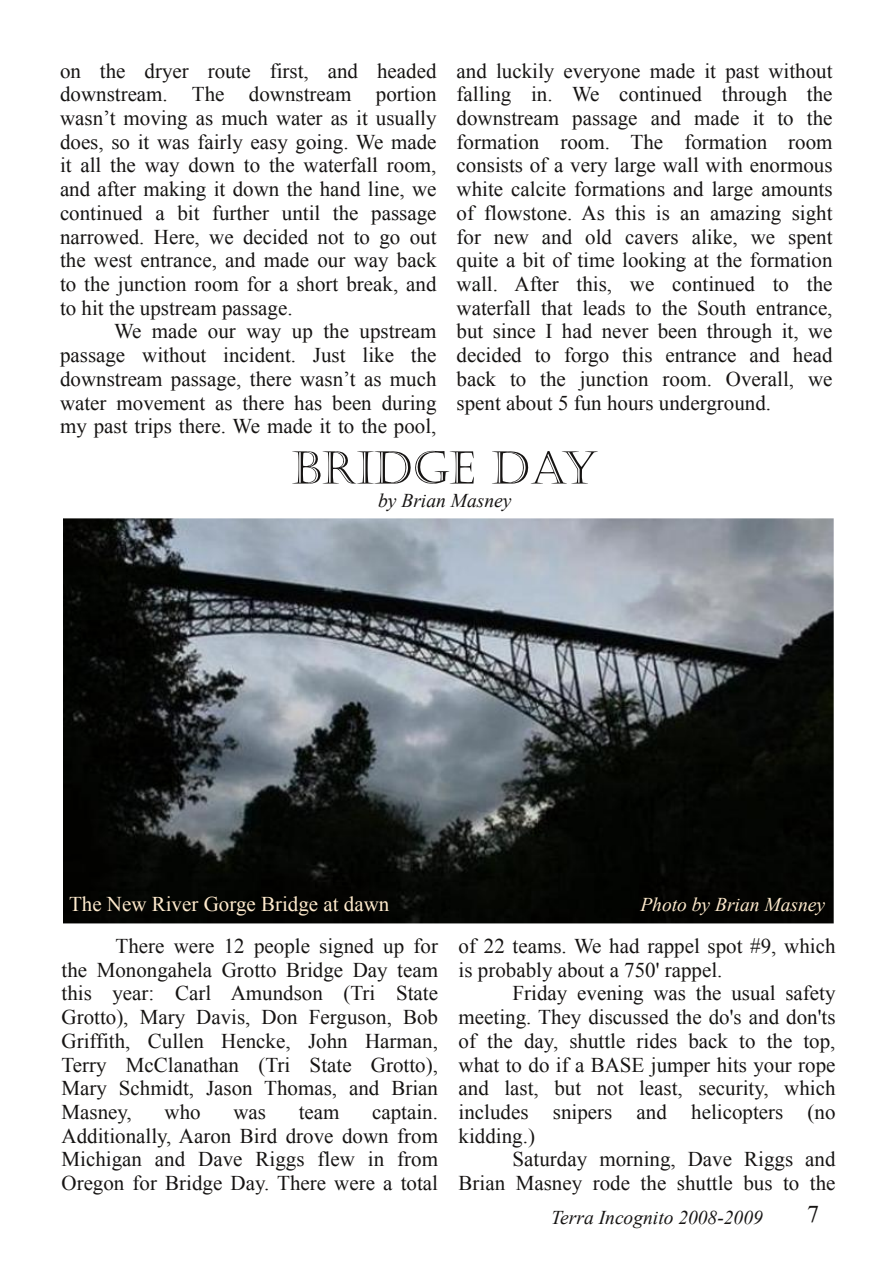
<style>
.page{position:relative;width:893px;height:1263px;background:#fff}
.page>*{position:absolute;margin:0;border:0;box-sizing:border-box;transform-origin:0 0}
.t1{font:24px "Times New Roman";color:#161413}
.t2{font:21px/23.7px "Times New Roman";color:#161413;text-align:justify}
.t3{font:21px "Times New Roman";color:#ffebcd}
.t4{font:italic 19.5px "Times New Roman";color:#161413}
.t5{font:italic 19.5px "Times New Roman";color:#ffebcd}
</style>
<div class="page">
<img style="left:63px;top:518px;width:771px;height:405px">
<svg style="left:292px;top:451px;width:182px;height:33px"></svg>
<svg style="left:492px;top:451px;width:106px;height:32px"></svg>
<p class="t2" style="left:60px;top:59px;width:378px">on the dryer route first, and headed downstream. The downstream portion wasn’t moving as much water as it usually does, so it was fairly easy going. We made it all the way down to the waterfall room, and after making it down the hand line, we continued a bit further until the passage narrowed. Here, we decided not to go out the west entrance, and made our way back to the junction room for a short break, and to hit the upstream passage.</p>
<p class="t2" style="left:60px;top:319px;width:378px;text-indent:54px">We made our way up the upstream passage without incident. Just like the downstream passage, there wasn’t as much water movement as there has been during my past trips there. We made it to the pool,</p>
<p class="t2" style="left:456px;top:59px;width:378px">and luckily everyone made it past without falling in. We continued through the downstream passage and made it to the formation room. The formation room consists of a very large wall with enormous white calcite formations and large amounts of flowstone. As this is an amazing sight for new and old cavers alike, we spent quite a bit of time looking at the formation wall. After this, we continued to the waterfall that leads to the South entrance, but since I had never been through it, we decided to forgo this entrance and head back to the junction room. Overall, we spent about 5 fun hours underground.</p>
<p class="t4" style="left:378px;top:490px;width:135px">by Brian Masney</p>
<p class="t3" style="left:69px;top:892px;width:322px">The New River Gorge Bridge at dawn</p>
<p class="t5" style="left:640px;top:894px;width:186px">Photo by Brian Masney</p>
<p class="t2" style="left:62px;top:934px;width:378px;text-indent:54px">There were 12 people signed up for the Monongahela Grotto Bridge Day team this year: Carl Amundson (Tri State Grotto), Mary Davis, Don Ferguson, Bob Griffith, Cullen Hencke, John Harman, Terry McClanathan (Tri State Grotto), Mary Schmidt, Jason Thomas, and Brian Masney,</p>
<p class="t2" style="left:62px;top:1100px;width:378px;text-indent:311px">captain.<br>Additionally, Aaron Bird drove down from Michigan and Dave Riggs flew in from Oregon for Bridge Day. There were a total</p>
<p class="t2" style="left:165px;top:1100px;width:38px">who</p>
<p class="t2" style="left:233px;top:1100px;width:34px">was</p>
<p class="t2" style="left:299px;top:1100px;width:42px">team</p>
<p class="t2" style="left:459px;top:934px;width:378px">of 22 teams. We had rappel spot #9, which is probably about a 750' rappel.</p>
<p class="t2" style="left:459px;top:981px;width:378px;text-indent:54px">Friday evening was the usual safety meeting. They discussed the do's and don'ts of the day, shuttle rides back to the top, what to do if a BASE jumper hits your rope and last, but not least, security, which includes snipers and helicopters (no kidding.)</p>
<p class="t2" style="left:459px;top:1147px;width:378px;text-align:right">Saturday morning, Dave Riggs and<br>Brian Masney rode the shuttle bus to the</p>
<p class="t4" style="left:551px;top:1206px;width:213px">Terra Incognito 2008-2009</p>
<p class="t1" style="left:807px;top:1201px;width:13px">7</p>
</div>
